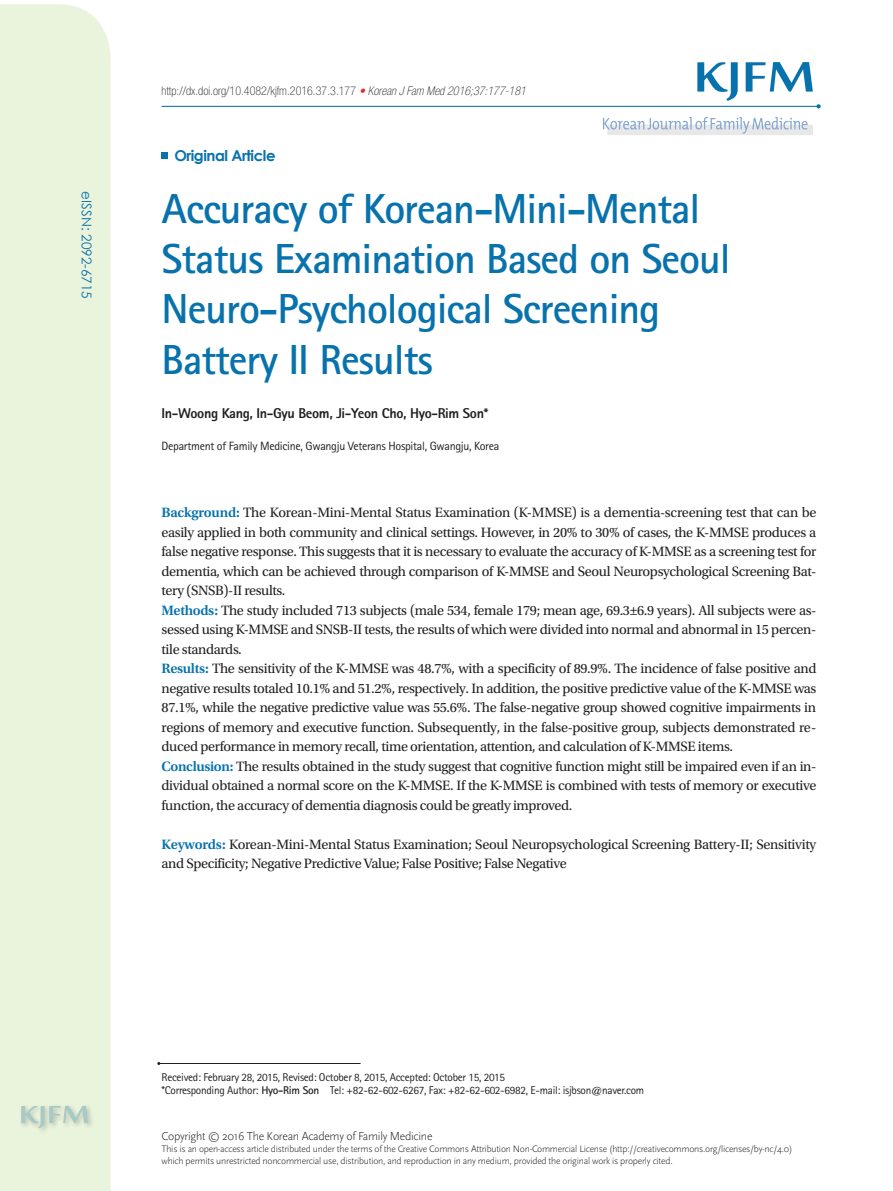
<style>
.page{position:relative;width:893px;height:1191px;background:#fff}
.page>*{position:absolute;margin:0;border:0;box-sizing:border-box;transform-origin:0 0}
.제목{font:700 42px/50.4px "Rotis Sans Serif Std";letter-spacing:-.025em;color:#0872ad}
.t1{font:700 15px "Century Gothic";letter-spacing:-.03em;color:#0872ad}
.영문초록{font:14.25px/19.5px "Utopia Std";letter-spacing:-.025em;color:#231f20;text-align:justify}
.저자{font:800 14.25px "Rotis Sans Serif Std";letter-spacing:-.025em;color:#231f20}
.t2{font:13.5px "Century Gothic";color:#0872ad}
.DOI_단락{font:100 condensed 12px "Helvetica Neue LT Std";color:#231f20}
.소속{font:12px "Rotis Sans Serif Std";letter-spacing:-.025em;color:#231f20}
.t3{font:300 12px "Scala Sans";letter-spacing:-.025em;color:#231f20}
.교신주소{font:11.25px "Rotis Sans Serif Std";letter-spacing:-.025em;color:#231f20}
.t4{font:300 9.75px/11.7px "Scala Sans";letter-spacing:-.025em;color:#231f20}
.s1{font-style:italic;color:#e02a30}
.s2{font-style:italic}
.s3{font-weight:600;color:#0872ad}
.s4{font-weight:700}
</style>
<div class="page">
<div style="left:0;top:4px;width:111px;height:1187px;background:#eaf3dc"></div>
<hr style="left:162px;top:106px;width:657px;height:1px;background:#0872ad">
<svg style="left:697px;top:62px;width:124px;height:46px"></svg>
<div style="left:607px;top:125px;width:206px;height:10px;background:#e8e8e9"></div>
<svg style="left:603px;top:117px;width:204px;height:17px"></svg>
<div style="left:19px;top:1103px;width:76px;height:31px;background:#231f20;opacity:.75"></div>
<svg style="left:21px;top:1106px;width:67px;height:22px"></svg>
<hr style="left:159px;top:1063px;width:202px;height:1px;background:#231f20">
<div style="left:162px;top:152px;width:6px;height:7px;background:#0872ad"></div>
<p class="t2" style="left:96px;top:191px;width:109px;rotate:90deg">eISSN: 2092-6715</p>
<p class="DOI_단락" style="left:162px;top:84px;width:366px">http://dx.doi.org/10.4082/kjfm.2016.37.3.177 <span class="s1">•</span> <span class="s2">Korean J Fam Med 2016;37:177-181</span></p>
<p class="t1" style="left:174px;top:144px;width:103px">Original Article</p>
<p class="제목" style="left:162px;top:182px;width:571px">Accuracy of Korean-Mini-Mental<br>Status Examination Based on Seoul<br>Neuro-Psychological Screening<br>Battery II Results</p>
<p class="저자" style="left:162px;top:404px;width:328px">In-Woong Kang, In-Gyu Beom, Ji-Yeon Cho, Hyo-Rim Son*</p>
<p class="소속" style="left:162px;top:439px;width:339px">Department of Family Medicine, Gwangju Veterans Hospital, Gwangju, Korea</p>
<p class="영문초록" style="left:162px;top:503px;width:656px"><span class="s3">Background:</span> The Korean-Mini-Mental Status Examination (K-MMSE) is a dementia-screening test that can be easily applied in both community and clinical settings. However, in 20% to 30% of cases, the K-MMSE produces a false negative response. This suggests that it is necessary to evaluate the accuracy of K-MMSE as a screening test for dementia, which can be achieved through comparison of K-MMSE and Seoul Neuropsychological Screening Bat&shy;tery (SNSB)-II results.</p>
<p class="영문초록" style="left:162px;top:600px;width:656px"><span class="s3">Methods:</span> The study included 713 subjects (male 534, female 179; mean age, 69.3±6.9 years). All subjects were as&shy;sessed using K-MMSE and SNSB-II tests, the results of which were divided into normal and abnormal in 15 percen&shy;tile standards.</p>
<p class="영문초록" style="left:162px;top:659px;width:657px"><span class="s3">Results:</span> The sensitivity of the K-MMSE was 48.7%, with a specificity of 89.9%. The incidence of false positive and negative results totaled 10.1% and 51.2%, respectively. In addition, the positive predictive value of the K-MMSE was 87.1%, while the negative predictive value was 55.6%. The false-negative group showed cognitive impairments in regions of memory and executive function. Subsequently, in the false-positive group, subjects demonstrated re&shy;duced performance in memory recall, time orientation, attention, and calculation of K-MMSE items.</p>
<p class="영문초록" style="left:162px;top:756px;width:656px"><span class="s3">Conclusion:</span> The results obtained in the study suggest that cognitive function might still be impaired even if an in&shy;dividual obtained a normal score on the K-MMSE. If the K-MMSE is combined with tests of memory or executive function, the accuracy of dementia diagnosis could be greatly improved.</p>
<p class="영문초록" style="left:162px;top:834px;width:656px"><span class="s3">Keywords:</span> Korean-Mini-Mental Status Examination; Seoul Neuropsychological Screening Battery-II; Sensitivity and Specificity; Negative Predictive Value; False Positive; False Negative</p>
<p class="교신주소" style="left:162px;top:1070px;width:345px">Received: February 28, 2015, Revised: October 8, 2015, Accepted: October 15, 2015</p>
<p class="교신주소" style="left:162px;top:1084px;width:484px">*Corresponding Author: <span class="s4">Hyo-Rim Son</span> Tel: +82-62-602-6267, Fax: +82-62-602-6982, E-mail: isjbson@naver.com</p>
<p class="t3" style="left:162px;top:1129px;width:272px">Copyright © 2016 The Korean Academy of Family Medicine</p>
<p class="t4" style="left:162px;top:1143px;width:632px">This is an open-access article distributed under the terms of the Creative Commons Attribution Non-Commercial License (http://creativecommons.org/licenses/by-nc/4.0) which permits unrestricted noncommercial use, distribution, and reproduction in any medium, provided the original work is properly cited.</p>
</div>
